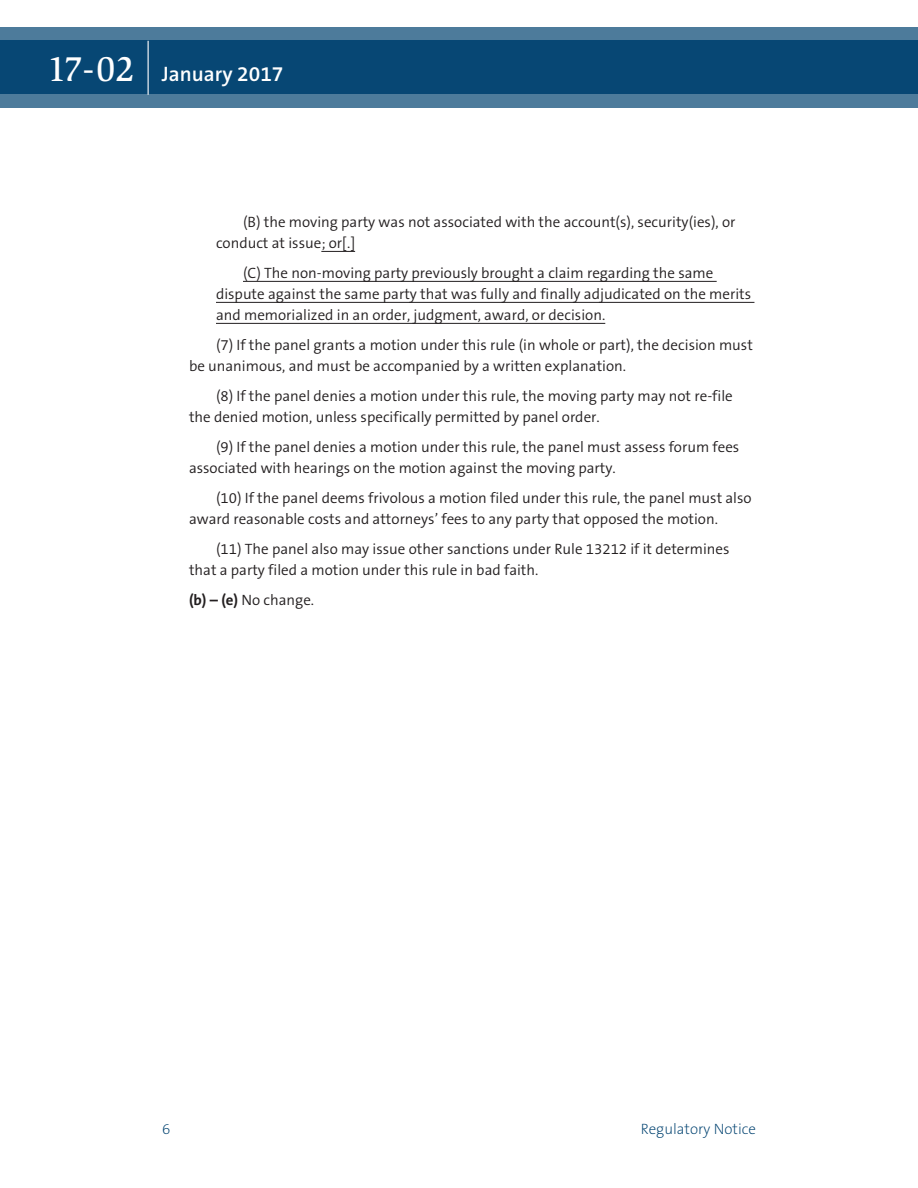
<style>
.page{position:relative;width:918px;height:1188px;background:#fff}
.page>*{position:absolute;margin:0;border:0;box-sizing:border-box;transform-origin:0 0}
.t1{font:600 21px "The Sans B6";color:#fff}
.t2{font:300 15px/21px "The Sans B4";color:#231f20}
.t3{font:200 15px "The Sans B2";color:#004270}
.s1{font-family:"Slimbach LT";font-weight:500;font-size:36px}
.s2{font-family:"The Sans B7";font-weight:700}
</style>
<div class="page">
<hr style="left:321px;top:251px;width:34px;height:1px;background:#231f20">
<hr style="left:243px;top:281px;width:474px;height:1px;background:#231f20">
<hr style="left:216px;top:302px;width:538px;height:1px;background:#231f20">
<hr style="left:216px;top:323px;width:389px;height:1px;background:#231f20">
<svg style="left:0;top:27px;width:918px;height:81px;background:#1e5881"></svg>
<hr style="left:148px;top:41px;width:1px;height:54px;background:#fff">
<h1 class="t1" style="left:47px;top:63px;width:238px"><span class="s1">17-02</span> January 2017</h1>
<p class="t2" style="left:216px;top:212px;width:521px;text-indent:27px">(B) the moving party was not associated with the account(s), security(ies), or conduct at issue; or[.]</p>
<p class="t2" style="left:216px;top:263px;width:537px;text-indent:27px">(C) The non-moving party previously brought a claim regarding the same dispute against the same party that was fully and finally adjudicated on the merits and memorialized in an order, judgment, award, or decision.</p>
<p class="t2" style="left:189px;top:335px;width:565px;text-indent:27px">(7) If the panel grants a motion under this rule (in whole or part), the decision must be unanimous, and must be accompanied by a written explanation.</p>
<p class="t2" style="left:189px;top:386px;width:545px;text-indent:27px">(8) If the panel denies a motion under this rule, the moving party may not re-file the denied motion, unless specifically permitted by panel order.</p>
<p class="t2" style="left:189px;top:437px;width:552px;text-indent:27px">(9) If the panel denies a motion under this rule, the panel must assess forum fees associated with hearings on the motion against the moving party.</p>
<p class="t2" style="left:189px;top:488px;width:564px;text-indent:27px">(10) If the panel deems frivolous a motion filed under this rule, the panel must also award reasonable costs and attorneys’ fees to any party that opposed the motion.</p>
<p class="t2" style="left:189px;top:539px;width:542px;text-indent:27px">(11) The panel also may issue other sanctions under Rule 13212 if it determines that a party filed a motion under this rule in bad faith.</p>
<p class="t2" style="left:189px;top:590px;width:127px"><span class="s2">(b) – (e)</span> No change.</p>
<p class="t3" style="left:162px;top:1121px;width:10px">6</p>
<p class="t3" style="left:641px;top:1121px;width:117px">Regulatory Notice</p>
</div>
